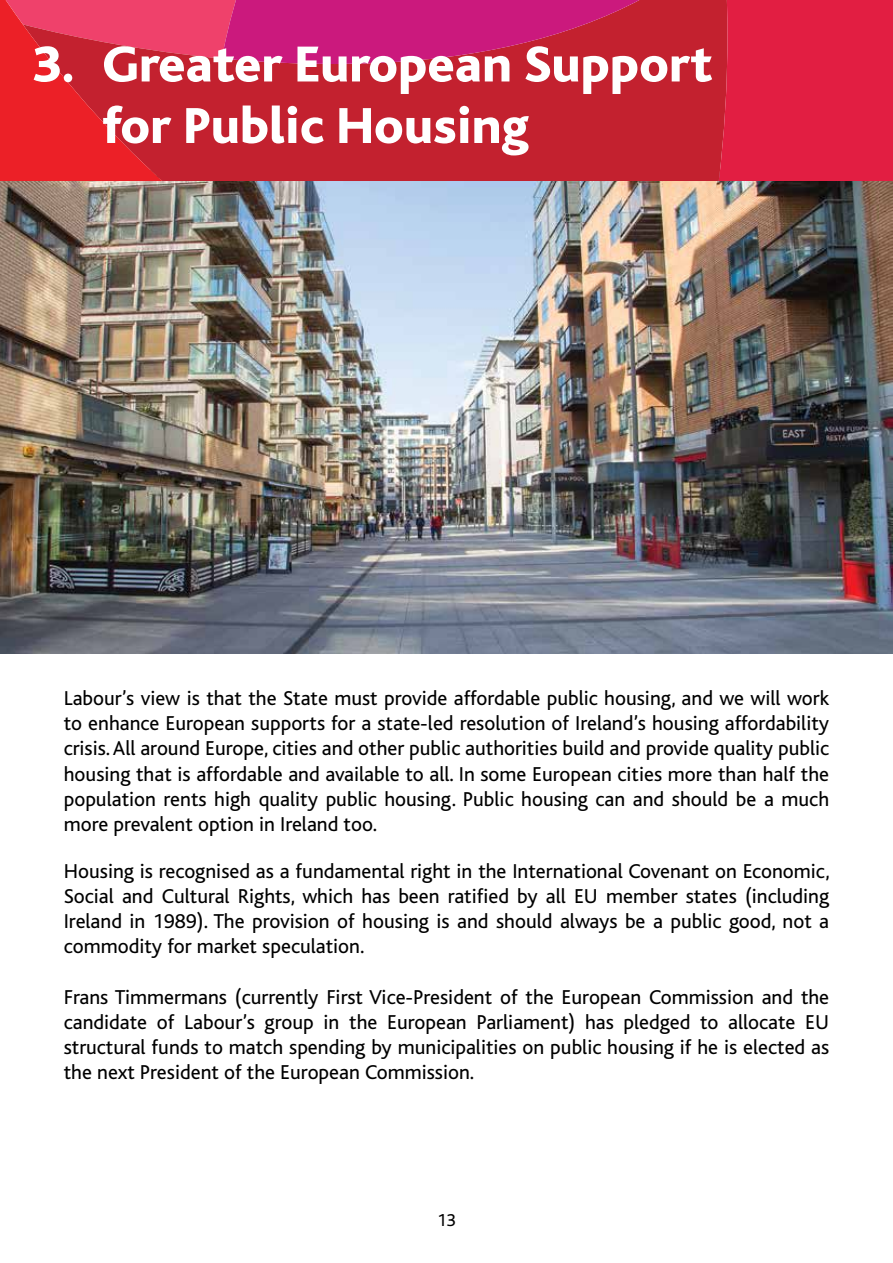
<style>
.page{position:relative;width:893px;height:1263px;background:#fff}
.page>*{position:absolute;margin:0;border:0;box-sizing:border-box;transform-origin:0 0}
.t1{font:800 52.95px/61.5px "Bliss";color:#fff}
.t2{font:800 33.15px "Avenir Next";color:#fff;scale:.96 1}
.t3{font:21px/25.2px "Bliss";color:#000;text-align:justify}
.t4{font:18px "Bliss";color:#000}
.s1{font-family:"Avenir Next";font-size:33.15px}
</style>
<div class="page">
<img style="left:0;top:181px;width:893px;height:472px">
<svg style="left:0;top:73px;width:493px;height:108px;background:#cc202d"></svg>
<svg style="left:493px;top:0;width:400px;height:181px;background:#d31f39"></svg>
<svg style="left:0;top:0;width:723px;height:73px;background:#cf2457"></svg>
<h2 class="t2" style="left:43px;top:22px;width:49px">20</h2>
<h1 class="t1" style="left:102px;top:35px;width:611px;text-indent:-70px">3.<span class="s1">19</span> Greater European Support for Public Housing</h1>
<p class="t3" style="left:64px;top:686px;width:767px">Labour’s view is that the State must provide affordable public housing, and we will work to enhance European supports for a state-led resolution of Ireland’s housing affordability crisis. All around Europe, cities and other public authorities build and provide quality public housing that is affordable and available to all. In some European cities more than half the population rents high quality public housing. Public housing can and should be a much more prevalent option in Ireland too.</p>
<p class="t3" style="left:64px;top:859px;width:768px">Housing is recognised as a fundamental right in the International Covenant on Economic, Social and Cultural Rights, which has been ratified by all EU member states (including Ireland in 1989). The provision of housing is and should always be a public good, not a commodity for market speculation.</p>
<p class="t3" style="left:64px;top:985px;width:767px">Frans Timmermans (currently First Vice-President of the European Commission and the candidate of Labour’s group in the European Parliament) has pledged to allocate EU structural funds to match spending by municipalities on public housing if he is elected as the next President of the European Commission.</p>
<p class="t4" style="left:437px;top:1210px;width:20px">13</p>
</div>
